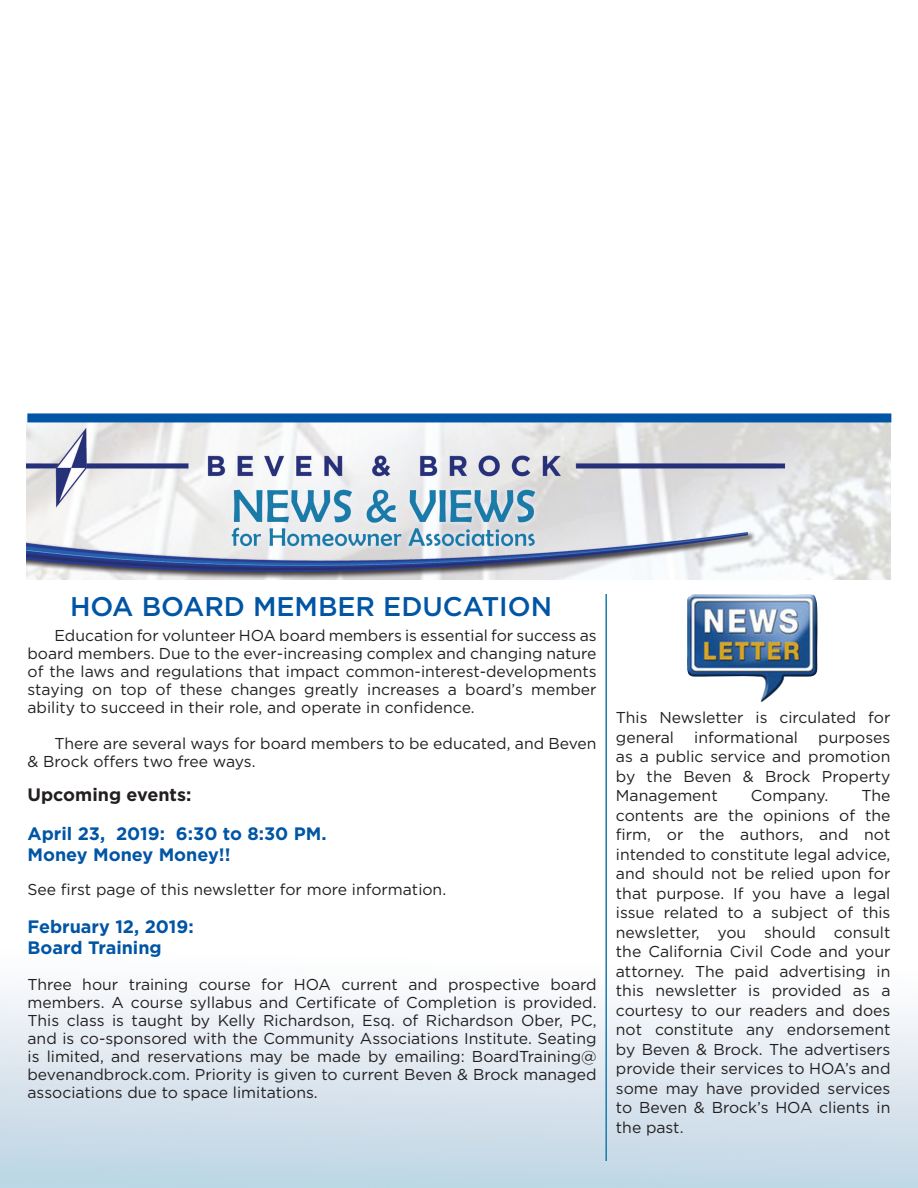
<style>
.page{position:relative;width:918px;height:1188px;background:#fff}
.page>*{position:absolute;margin:0;border:0;box-sizing:border-box;transform-origin:0 0}
.t1{font:500 27px "Gotham";color:#0155a5}
.t2{font:700 18px "Gotham";color:#0155a5}
.t3{font:700 18px "Gotham";color:#231f20}
.t4{font:15.75px/19.5px "Gotham";color:#231f20;text-align:justify}
</style>
<div class="page">
<img style="left:27px;top:422px;width:864px;height:158px">
<div style="left:27px;top:413px;width:864px;height:9px;background:#0155a5"></div>
<hr style="left:605px;top:594px;width:2px;height:567px;background:#1a7ba9">
<img style="left:687px;top:594px;width:131px;height:108px">
<p class="t1" style="left:70px;top:588px;width:484px">HOA BOARD MEMBER EDUCATION</p>
<p class="t4" style="left:28px;top:626px;width:571px;line-height:18px;text-indent:27px">Education for volunteer HOA board members is essential for success as board members. Due to the ever-increasing complex and changing nature of the laws and regulations that impact common-interest-developments staying on top of these changes greatly increases a board’s member ability to succeed in their role, and operate in confidence.</p>
<p class="t4" style="left:28px;top:734px;width:571px;line-height:18px;text-indent:27px">There are several ways for board members to be educated, and Beven &amp; Brock offers two free ways.</p>
<p class="t3" style="left:28px;top:784px;width:165px">Upcoming events:</p>
<p class="t2" style="left:28px;top:823px;width:301px">April 23, 2019: 6:30 to 8:30 PM.</p>
<p class="t2" style="left:28px;top:844px;width:204px">Money Money Money!!</p>
<p class="t4" style="left:28px;top:879px;width:420px">See first page of this newsletter for more information.</p>
<p class="t2" style="left:28px;top:916px;width:168px">February 12, 2019:</p>
<p class="t2" style="left:28px;top:937px;width:136px">Board Training</p>
<p class="t4" style="left:28px;top:975px;width:571px;line-height:18px">Three hour training course for HOA current and prospective board members. A course syllabus and Certificate of Completion is provided.<br>This class is taught by Kelly Richardson, Esq. of Richardson Ober, PC, and is co-sponsored with the Community Associations Institute. Seating is limited, and reservations may be made by emailing: BoardTraining@ bevenandbrock.com. Priority is given to current Beven &amp; Brock managed associations due to space limitations.</p>
<p class="t4" style="left:616px;top:708px;width:276px">This Newsletter is circulated for general</p>
<p class="t4" style="left:694px;top:727px;width:105px">informational</p>
<p class="t4" style="left:616px;top:727px;width:276px;text-indent:202px">purposes as a public service and promotion by the Beven &amp; Brock Property Management</p>
<p class="t4" style="left:616px;top:786px;width:276px;text-indent:246px">The contents are the opinions of the firm, or the authors, and not intended to constitute legal advice, and should not be relied upon for that purpose. If you have a legal issue related to a subject of this newsletter, you should consult the California Civil Code and your attorney. The paid advertising in this newsletter is provided as a courtesy to our readers and does not constitute any endorsement by Beven &amp; Brock. The advertisers provide their services to HOA’s and some may have provided services to Beven &amp; Brock’s HOA clients in the past.</p>
<p class="t4" style="left:751px;top:786px;width:79px">Company.</p>
</div>
